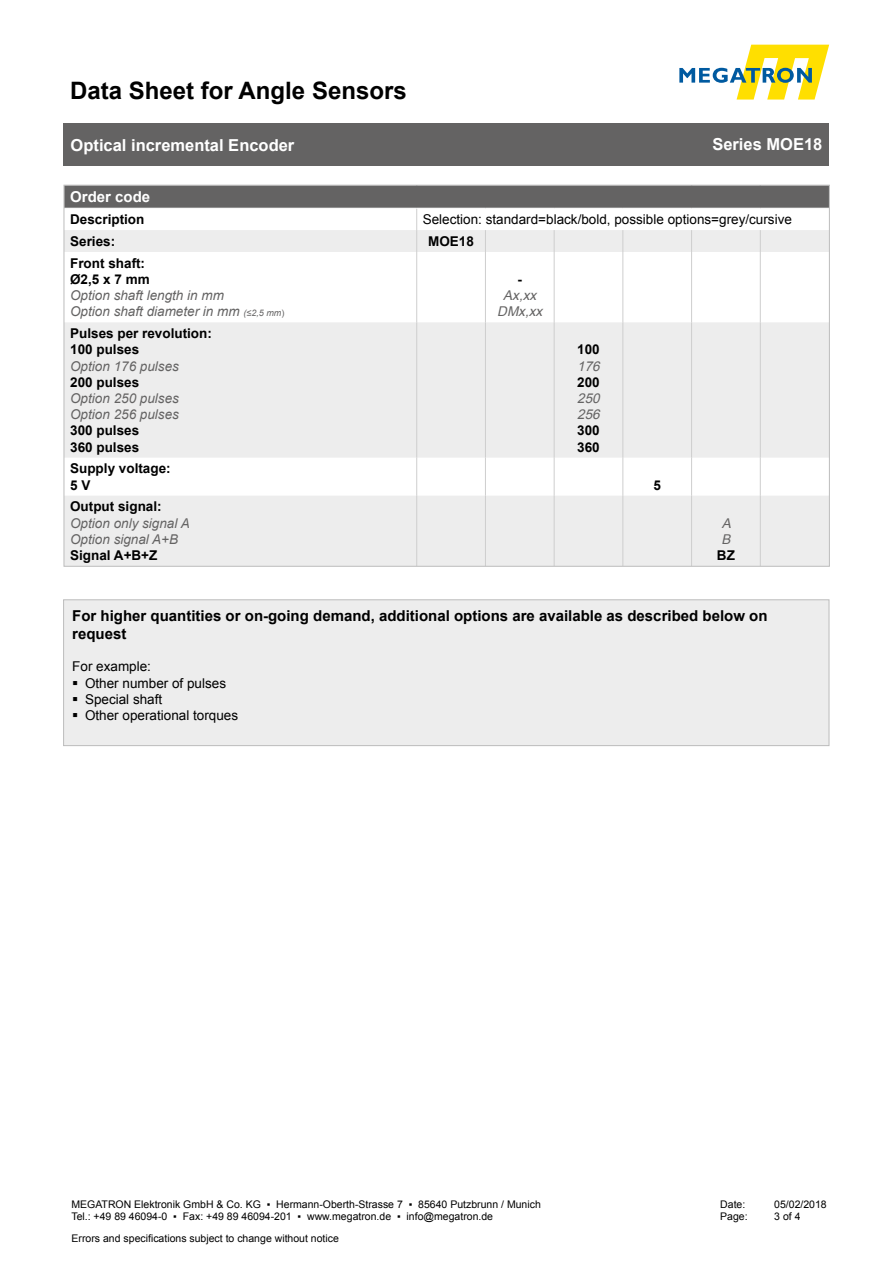
<style>
.page{position:relative;width:893px;height:1263px;background:#fff}
.page>*{position:absolute;margin:0;border:0;box-sizing:border-box;transform-origin:0 0}
.t1{font:700 24px "Arial";color:#000}
.t2{font:700 16.5px "Arial";color:#fff}
.t3{font:700 15px/18px "Arial";color:#000}
.t4{font:700 15px "Arial";color:#fff}
.t5{font:700 13.5px "Arial";color:#000}
.t6{font:italic 13.5px "Arial";color:#646363}
.t7{font:13.5px "Arial";color:#000}
.t8{font:italic 13.5px "Arial";color:#646363}
.t9{font:10.5px/12.6px "Arial";color:#000}
.s1{font-size:9px}
.s2{font-style:normal;font-size:9px}
</style>
<div class="page">
<svg style="left:679px;top:45px;width:150px;height:55px"></svg>
<div style="left:64px;top:123px;width:765px;height:43px;background:#646363"></div>
<svg style="left:66px;top:252px;width:762px;height:312px;fill:#ededed"></svg>
<svg style="left:66px;top:187px;width:762px;height:65px"></svg>
<hr style="left:416px;top:252px;width:1px;height:70px;background:#cecece">
<hr style="left:485px;top:252px;width:1px;height:70px;background:#cecece">
<hr style="left:554px;top:252px;width:1px;height:70px;background:#cecece">
<hr style="left:623px;top:252px;width:1px;height:70px;background:#cecece">
<hr style="left:691px;top:252px;width:1px;height:70px;background:#cecece">
<hr style="left:760px;top:252px;width:1px;height:70px;background:#cecece">
<hr style="left:416px;top:322px;width:1px;height:136px;background:#cecece">
<hr style="left:485px;top:322px;width:1px;height:136px;background:#cecece">
<hr style="left:554px;top:322px;width:1px;height:136px;background:#cecece">
<hr style="left:623px;top:322px;width:1px;height:136px;background:#cecece">
<hr style="left:691px;top:322px;width:1px;height:136px;background:#cecece">
<hr style="left:760px;top:322px;width:1px;height:136px;background:#cecece">
<hr style="left:416px;top:458px;width:1px;height:38px;background:#cecece">
<hr style="left:485px;top:458px;width:1px;height:38px;background:#cecece">
<hr style="left:554px;top:458px;width:1px;height:38px;background:#cecece">
<hr style="left:623px;top:458px;width:1px;height:38px;background:#cecece">
<hr style="left:691px;top:458px;width:1px;height:38px;background:#cecece">
<hr style="left:760px;top:458px;width:1px;height:38px;background:#cecece">
<hr style="left:416px;top:496px;width:1px;height:70px;background:#cecece">
<hr style="left:485px;top:496px;width:1px;height:70px;background:#cecece">
<hr style="left:554px;top:496px;width:1px;height:70px;background:#cecece">
<hr style="left:623px;top:496px;width:1px;height:70px;background:#cecece">
<hr style="left:691px;top:496px;width:1px;height:70px;background:#cecece">
<hr style="left:760px;top:496px;width:1px;height:70px;background:#cecece">
<div style="left:63px;top:599px;width:766px;height:147px;background:#ededed"></div>
<svg style="left:73px;top:681px;width:4px;height:3px"></svg>
<svg style="left:73px;top:697px;width:4px;height:4px"></svg>
<svg style="left:73px;top:713px;width:4px;height:4px"></svg>
<h1 class="t1" style="left:70px;top:74px;width:338px">Data Sheet for Angle Sensors</h1>
<h2 class="t2" style="left:71px;top:134px;width:225px">Optical incremental Encoder</h2>
<h2 class="t2" style="left:712px;top:133px;width:112px">Series MOE18</h2>
<p class="t4" style="left:70px;top:187px;width:82px">Order code</p>
<p class="t5" style="left:70px;top:210px;width:76px">Description</p>
<p class="t7" style="left:423px;top:211px;width:371px">Selection: standard=black/bold, possible options=grey/cursive</p>
<p class="t5" style="left:70px;top:232px;width:47px">Series:</p>
<p class="t5" style="left:428px;top:232px;width:47px">MOE18</p>
<p class="t5" style="left:70px;top:254px;width:76px">Front shaft:</p>
<p class="t5" style="left:70px;top:270px;width:81px">Ø2,5 x 7 mm</p>
<p class="t6" style="left:70px;top:287px;width:155px">Option shaft length in mm</p>
<p class="t6" style="left:70px;top:303px;width:216px">Option shaft diameter in mm <span class="s1">(≤2,5 mm</span><span class="s2">)</span></p>
<p class="t5" style="left:518px;top:270px;width:6px">-</p>
<p class="t8" style="left:503px;top:287px;width:38px">Ax,xx</p>
<p class="t8" style="left:497px;top:303px;width:50px">DMx,xx</p>
<p class="t5" style="left:70px;top:324px;width:143px">Pulses per revolution:</p>
<p class="t5" style="left:70px;top:341px;width:71px">100 pulses</p>
<p class="t6" style="left:70px;top:357px;width:110px">Option 176 pulses</p>
<p class="t5" style="left:70px;top:373px;width:71px">200 pulses</p>
<p class="t6" style="left:70px;top:389px;width:110px">Option 250 pulses</p>
<p class="t6" style="left:70px;top:406px;width:110px">Option 256 pulses</p>
<p class="t5" style="left:70px;top:422px;width:71px">300 pulses</p>
<p class="t5" style="left:70px;top:438px;width:71px">360 pulses</p>
<p class="t5" style="left:577px;top:341px;width:24px">100</p>
<p class="t8" style="left:577px;top:357px;width:28px">176</p>
<p class="t5" style="left:577px;top:373px;width:24px">200</p>
<p class="t8" style="left:577px;top:389px;width:28px">250</p>
<p class="t8" style="left:577px;top:406px;width:28px">256</p>
<p class="t5" style="left:577px;top:422px;width:24px">300</p>
<p class="t5" style="left:577px;top:438px;width:24px">360</p>
<p class="t5" style="left:70px;top:460px;width:102px">Supply voltage:</p>
<p class="t5" style="left:70px;top:476px;width:22px">5 V</p>
<p class="t5" style="left:653px;top:476px;width:9px">5</p>
<p class="t5" style="left:70px;top:498px;width:93px">Output signal:</p>
<p class="t6" style="left:70px;top:514px;width:121px">Option only signal A</p>
<p class="t6" style="left:70px;top:530px;width:109px">Option signal A+B</p>
<p class="t5" style="left:70px;top:546px;width:89px">Signal A+B+Z</p>
<p class="t8" style="left:722px;top:514px;width:14px">A</p>
<p class="t8" style="left:721px;top:530px;width:14px">B</p>
<p class="t5" style="left:717px;top:546px;width:19px">BZ</p>
<p class="t3" style="left:72px;top:607px;width:697px">For higher quantities or on-going demand, additional options are available as described below on request</p>
<p class="t7" style="left:72px;top:658px;width:80px">For example:</p>
<p class="t7" style="left:85px;top:674px;width:143px">Other number of pulses</p>
<p class="t7" style="left:85px;top:690px;width:79px">Special shaft</p>
<p class="t7" style="left:85px;top:706px;width:155px">Other operational torques</p>
<p class="t9" style="left:71px;top:1198px;width:471px">MEGATRON Elektronik GmbH &amp; Co. KG ▪ Hermann-Oberth-Strasse 7 ▪ 85640 Putzbrunn / Munich<br>Tel.: +49 89 46094-0 ▪ Fax: +49 89 46094-201 ▪ www.megatron.de ▪ info@megatron.de</p>
<p class="t9" style="left:720px;top:1198px;width:27px">Date:</p>
<p class="t9" style="left:774px;top:1198px;width:54px">05/02/2018</p>
<p class="t9" style="left:720px;top:1210px;width:29px">Page:</p>
<p class="t9" style="left:774px;top:1210px;width:28px">3 of 4</p>
<p class="t9" style="left:72px;top:1232px;width:269px">Errors and specifications subject to change without notice</p>
</div>
